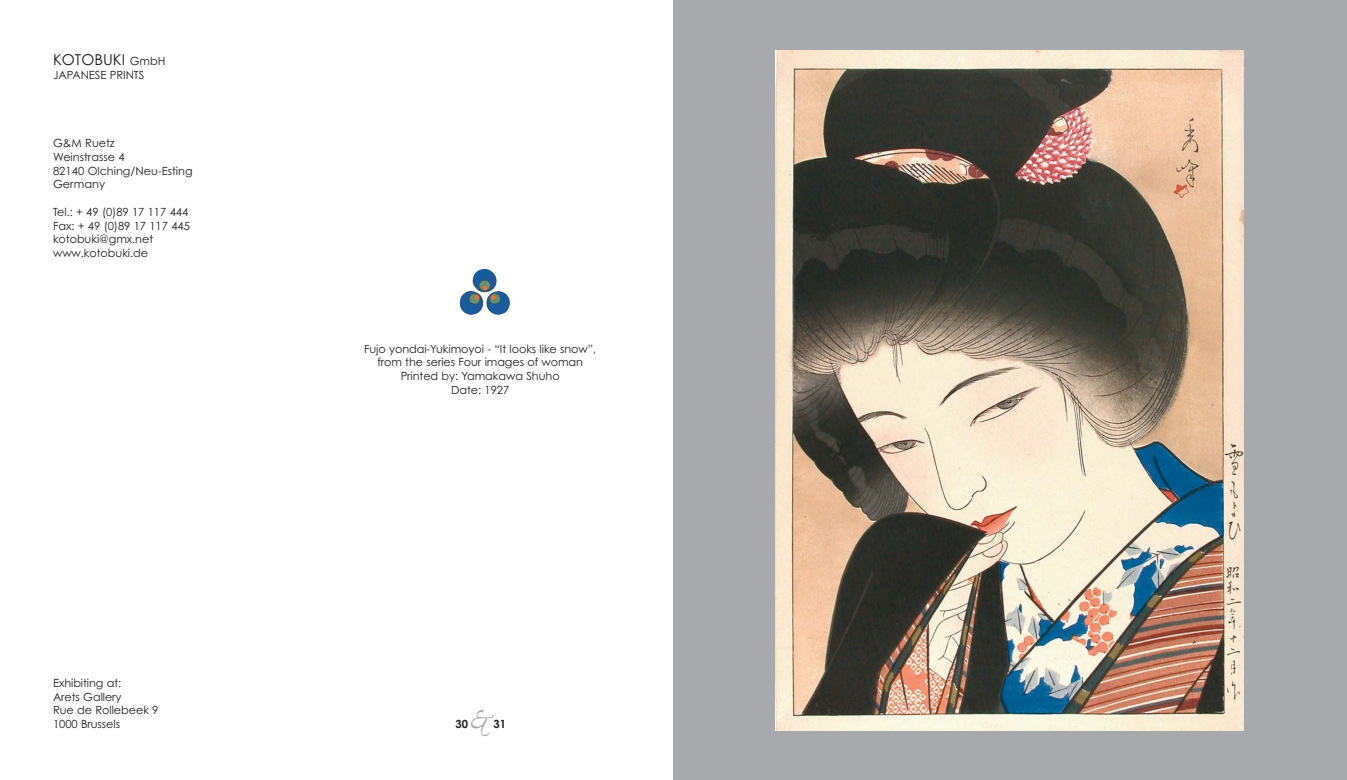
<style>
.page{position:relative;width:1347px;height:780px;background:#fff}
.page>*{position:absolute;margin:0;border:0;box-sizing:border-box;transform-origin:0 0}
.t1{font:35px "Ex Ponto";color:#a7a9ac}
.t2{font:15px "Century Gothic";color:#231f20}
.t3{font:11.25px/13.8px "Century Gothic";letter-spacing:-.005em;color:#231f20}
.t4{font:700 11.25px "Century Gothic";color:#231f20}
.s1{font-size:11.25px}
</style>
<div class="page">
<div style="left:673px;top:0;width:673px;height:780px;background:#a7a9ac"></div>
<img style="left:775px;top:50px;width:468px;height:680px">
<img style="left:459px;top:268px;width:51px;height:47px">
<h2 class="t2" style="left:53px;top:54px;width:114px">KOTOBUKI <span class="s1">GmbH</span></h2>
<p class="t3" style="left:53px;top:69px;width:93px">JAPANESE PRINTS</p>
<p class="t3" style="left:53px;top:137px;width:141px">G&amp;M Ruetz<br>Weinstrasse 4<br>82140 Olching/Neu-Esting<br>Germany</p>
<p class="t3" style="left:53px;top:206px;width:138px">Tel.: + 49 (0)89 17 117 444<br>Fax: + 49 (0)89 17 117 445 kotobuki@gmx.net www.kotobuki.de</p>
<p class="t3" style="left:53px;top:676px;width:107px">Exhibiting at:<br>Arets Gallery<br>Rue de Rollebeek 9<br>1000 Brussels</p>
<p class="t3" style="left:364px;top:343px;width:234px;text-align:center">Fujo yondai-Yukimoyoi - “It looks like snow”, from the series Four images of woman<br>Printed by: Yamakawa Shuho<br>Date: 1927</p>
<h1 class="t1" style="left:469px;top:702px;width:24px">&amp;</h1>
<p class="t4" style="left:455px;top:719px;width:14px">30</p>
<p class="t4" style="left:493px;top:719px;width:14px">31</p>
</div>
